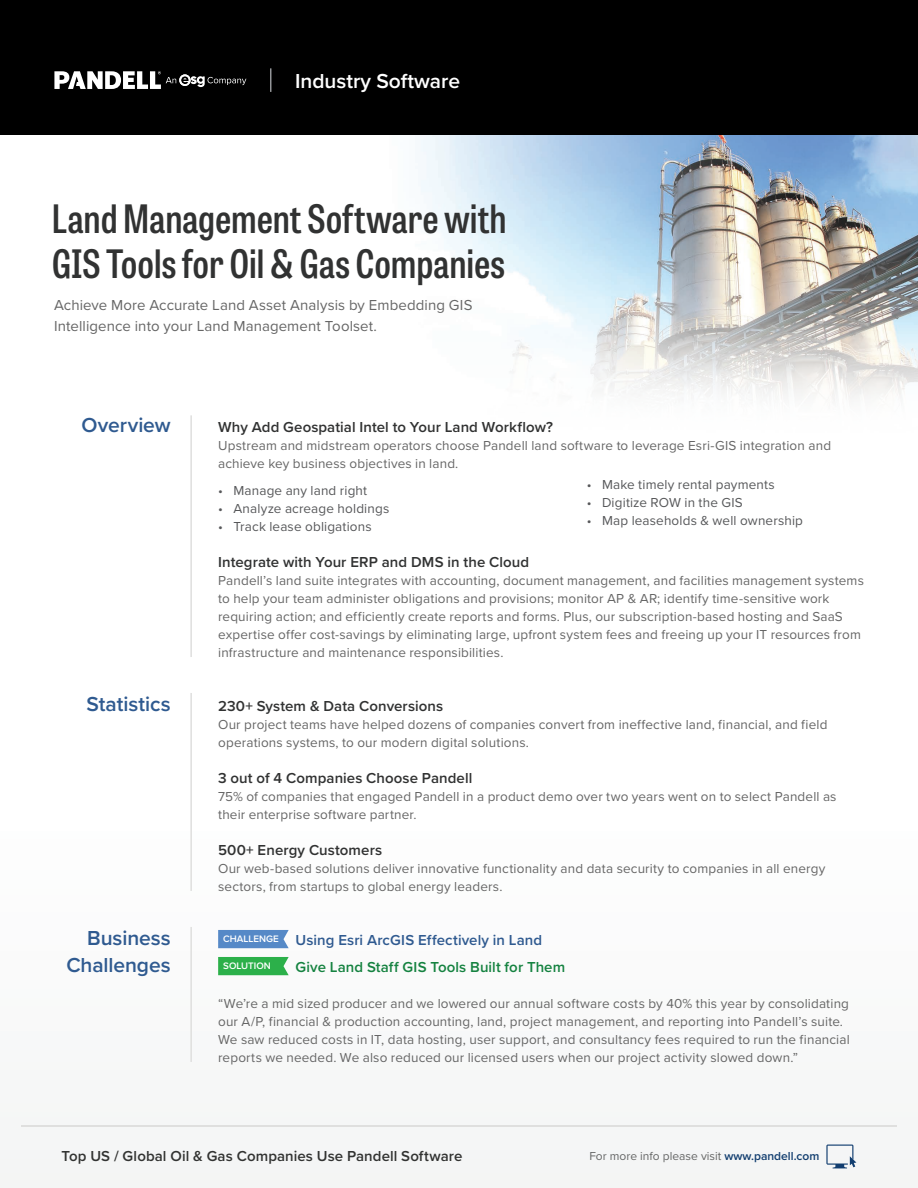
<style>
.page{position:relative;width:918px;height:1188px;background:#fff}
.page>*{position:absolute;margin:0;border:0;box-sizing:border-box;transform-origin:0 0}
.t1{font:600 39px/45px "Tablet Gothic Condensed";color:#313232}
.t2{font:600 21px/27px "Proxima Nova";letter-spacing:-.005em;color:#2f5a90;text-align:right}
.t3{font:600 21px "Proxima Nova";color:#fff}
.t4{font:600 15px "Proxima Nova";letter-spacing:.005em;color:#313232}
.t5{font:15px/21px "Proxima Nova";letter-spacing:.005em;color:#666}
.t6{font:600 15px "Proxima Nova";letter-spacing:.005em;color:#323332}
.t7{font:600 15px "Proxima Nova";letter-spacing:.01em;color:#2f5a90}
.t8{font:600 15px "Proxima Nova";letter-spacing:.005em;color:#158240}
.t9{font:13.5px/18px "Proxima Nova";letter-spacing:.01em;color:#666}
.t10{font:13.5px "Proxima Nova";letter-spacing:.01em;color:#57585a}
.t11{font:12px "Proxima Nova";color:#656666}
.t12{font:600 9.75px "Proxima Nova";color:#fff}
.s1{font-weight:600;color:#113d6f}
</style>
<div class="page">
<div style="left:0;top:0;width:918px;height:135px;background:#000"></div>
<svg style="left:270px;top:68px;width:1px;height:24px"></svg>
<svg style="left:54px;top:71px;width:192px;height:18px"></svg>
<div style="left:0;top:681px;width:918px;height:507px;background:#fbfbfc"></div>
<img style="left:420px;top:135px;width:498px;height:266px">
<svg style="left:218px;top:930px;width:71px;height:18px"></svg>
<svg style="left:218px;top:957px;width:71px;height:18px"></svg>
<hr style="left:190px;top:415px;width:2px;height:242px;background:#dfdfde">
<hr style="left:190px;top:927px;width:2px;height:135px;background:#dfdfde">
<hr style="left:190px;top:693px;width:2px;height:198px;background:#dfdfde">
<hr style="left:21px;top:1125px;width:876px;height:1px;background:#dfdfde">
<svg style="left:826px;top:1145px;width:30px;height:23px"></svg>
<h2 class="t3" style="left:295px;top:66px;width:167px">Industry Software</h2>
<h1 class="t1" style="left:52px;top:195px;width:456px">Land Management Software with<br>GIS Tools for Oil &amp; Gas Companies</h1>
<p class="t5" style="left:54px;top:293px;width:420px">Achieve More Accurate Land Asset Analysis by Embedding GIS<br>Intelligence into your Land Management Toolset.</p>
<h2 class="t2" style="left:82px;top:411px;width:90px">Overview</h2>
<p class="t4" style="left:218px;top:416px;width:336px">Why Add Geospatial Intel to Your Land Workflow?</p>
<p class="t9" style="left:218px;top:436px;width:614px">Upstream and midstream operators choose Pandell land software to leverage Esri-GIS integration and achieve key business objectives in land.</p>
<p class="t10" style="left:587px;top:474px;width:190px">• Make timely rental payments</p>
<p class="t10" style="left:587px;top:492px;width:158px">• Digitize ROW in the GIS</p>
<p class="t10" style="left:587px;top:510px;width:218px">• Map leaseholds &amp; well ownership</p>
<p class="t10" style="left:218px;top:480px;width:151px">• Manage any land right</p>
<p class="t10" style="left:218px;top:498px;width:173px">• Analyze acreage holdings</p>
<p class="t10" style="left:218px;top:516px;width:155px">• Track lease obligations</p>
<p class="t4" style="left:218px;top:551px;width:313px">Integrate with Your ERP and DMS in the Cloud</p>
<p class="t9" style="left:218px;top:571px;width:647px">Pandell’s land suite integrates with accounting, document management, and facilities management systems to help your team administer obligations and provisions; monitor AP &amp; AR; identify time-sensitive work requiring action; and efficiently create reports and forms. Plus, our subscription-based hosting and SaaS expertise offer cost-savings by eliminating large, upfront system fees and freeing up your IT resources from infrastructure and maintenance responsibilities.</p>
<h2 class="t2" style="left:87px;top:690px;width:86px">Statistics</h2>
<p class="t4" style="left:218px;top:695px;width:227px">230+ System &amp; Data Conversions</p>
<p class="t9" style="left:218px;top:715px;width:611px">Our project teams have helped dozens of companies convert from ineffective land, financial, and field operations systems, to our modern digital solutions.</p>
<p class="t4" style="left:218px;top:767px;width:256px">3 out of 4 Companies Choose Pandell</p>
<p class="t9" style="left:218px;top:787px;width:620px">75% of companies that engaged Pandell in a product demo over two years went on to select Pandell as their enterprise software partner.</p>
<p class="t4" style="left:218px;top:839px;width:166px">500+ Energy Customers</p>
<p class="t9" style="left:218px;top:859px;width:609px">Our web-based solutions deliver innovative functionality and data security to companies in all energy sectors, from startups to global energy leaders.</p>
<h2 class="t2" style="left:66px;top:924px;width:106px">Business<br>Challenges</h2>
<p class="t7" style="left:223px;top:929px;width:321px"><sup>CHALLENGE</sup> Using Esri ArcGIS Effectively in Land</p>
<p class="t12" style="left:223px;top:959px;width:49px">SOLUTION</p>
<p class="t8" style="left:296px;top:956px;width:271px">Give Land Staff GIS Tools Built for Them</p>
<p class="t9" style="left:218px;top:994px;width:633px">“We’re a mid sized producer and we lowered our annual software costs by 40% this year by consolidating our A/P, financial &amp; production accounting, land, project management, and reporting into Pandell’s suite.<br>We saw reduced costs in IT, data hosting, user support, and consultancy fees required to run the financial reports we needed. We also reduced our licensed users when our project activity slowed down.”</p>
<p class="t6" style="left:62px;top:1145px;width:402px">Top US / Global Oil &amp; Gas Companies Use Pandell Software</p>
<p class="t11" style="left:589px;top:1147px;width:232px">For more info please visit <span class="s1">www.pandell.com</span></p>
</div>
